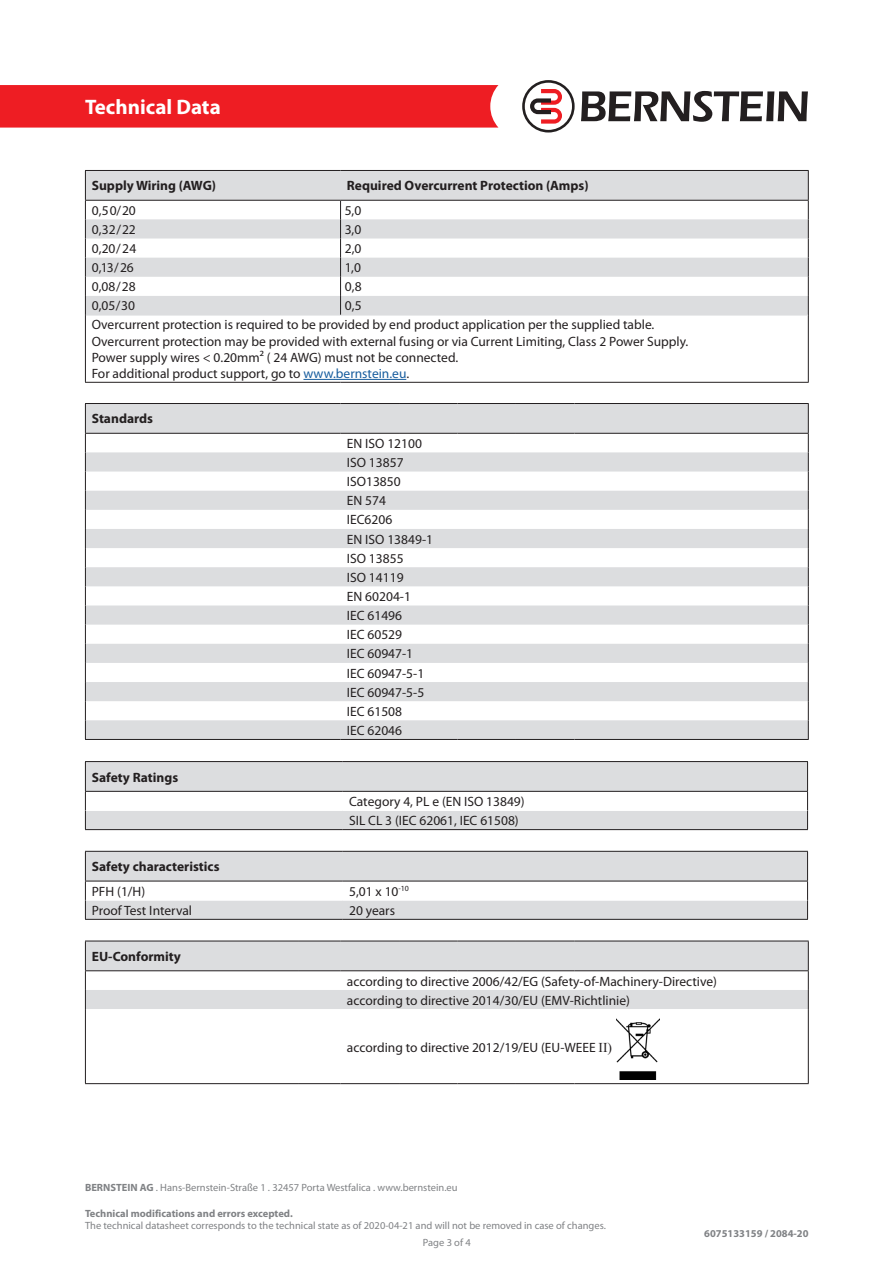
<style>
.page{position:relative;width:893px;height:1263px;background:#fff}
.page>*{position:absolute;margin:0;border:0;box-sizing:border-box;transform-origin:0 0}
.t1{font:700 21px "Myriad Pro";color:#fff}
.Copy_Regular_DE{font:13.5px/16.2px "Myriad Pro";color:#231f20}
.t2{font:700 13.5px "Myriad Pro";color:#231f20}
.Tabellentext{font:13.5px "Myriad Pro";letter-spacing:-.005em;color:#231f20}
.t3{font:10.5px/16.8px "Myriad Pro";color:#808285}
.t4{font:700 10.5px "Myriad Pro";color:#808285}
.s1{color:#175d9e}
.s2{font-family:"Times New Roman"}
.s3{font-weight:700}
</style>
<div class="page">
<div style="left:0;top:85px;width:498px;height:43px;background:#ee1d23"></div>
<svg style="left:581px;top:91px;width:227px;height:31px"></svg>
<svg style="left:522px;top:80px;width:53px;height:53px"></svg>
<svg style="left:86px;top:404px;width:722px;height:335px;fill:#dcdddf"></svg>
<svg style="left:85px;top:404px;width:1px;height:335px"></svg>
<svg style="left:808px;top:404px;width:1px;height:335px"></svg>
<hr style="left:85px;top:403px;width:256px;height:1px;background:#231f20">
<hr style="left:341px;top:403px;width:58px;height:1px;background:#231f20">
<hr style="left:399px;top:403px;width:58px;height:1px;background:#231f20">
<hr style="left:457px;top:403px;width:59px;height:1px;background:#231f20">
<hr style="left:516px;top:403px;width:58px;height:1px;background:#231f20">
<hr style="left:574px;top:403px;width:235px;height:1px;background:#231f20">
<hr style="left:85px;top:433px;width:256px;height:1px;background:#231f20">
<hr style="left:341px;top:433px;width:58px;height:1px;background:#231f20">
<hr style="left:399px;top:433px;width:58px;height:1px;background:#231f20">
<hr style="left:457px;top:433px;width:59px;height:1px;background:#231f20">
<hr style="left:516px;top:433px;width:58px;height:1px;background:#231f20">
<hr style="left:574px;top:433px;width:235px;height:1px;background:#231f20">
<hr style="left:85px;top:739px;width:256px;height:1px;background:#231f20">
<hr style="left:341px;top:739px;width:58px;height:1px;background:#231f20">
<hr style="left:399px;top:739px;width:58px;height:1px;background:#231f20">
<hr style="left:457px;top:739px;width:59px;height:1px;background:#231f20">
<hr style="left:516px;top:739px;width:58px;height:1px;background:#231f20">
<hr style="left:574px;top:739px;width:235px;height:1px;background:#231f20">
<svg style="left:86px;top:852px;width:721px;height:67px;fill:#dcdddf"></svg>
<hr style="left:85px;top:851px;width:258px;height:1px;background:#231f20">
<svg style="left:85px;top:852px;width:1px;height:67px"></svg>
<hr style="left:343px;top:851px;width:465px;height:1px;background:#231f20">
<hr style="left:85px;top:881px;width:258px;height:1px;background:#231f20">
<hr style="left:343px;top:881px;width:465px;height:1px;background:#231f20">
<hr style="left:86px;top:900px;width:257px;height:1px;background:#fff">
<hr style="left:343px;top:900px;width:464px;height:1px;background:#fff">
<hr style="left:85px;top:919px;width:258px;height:1px;background:#231f20">
<hr style="left:343px;top:919px;width:465px;height:1px;background:#231f20">
<svg style="left:807px;top:852px;width:1px;height:67px"></svg>
<hr style="left:808px;top:315px;width:1px;height:67px;background:#231f20">
<hr style="left:86px;top:315px;width:255px;height:1px;background:#dcdddf">
<hr style="left:341px;top:315px;width:467px;height:1px;background:#dcdddf">
<svg style="left:85px;top:171px;width:724px;height:144px"></svg>
<hr style="left:85px;top:315px;width:1px;height:67px;background:#231f20">
<hr style="left:85px;top:170px;width:256px;height:1px;background:#231f20">
<hr style="left:341px;top:170px;width:468px;height:1px;background:#231f20">
<hr style="left:85px;top:382px;width:256px;height:1px;background:#231f20">
<hr style="left:341px;top:382px;width:468px;height:1px;background:#231f20">
<hr style="left:303px;top:379px;width:103px;height:1px;background:#175d9e">
<svg style="left:86px;top:762px;width:721px;height:67px;fill:#dcdddf"></svg>
<hr style="left:85px;top:761px;width:258px;height:1px;background:#231f20">
<svg style="left:85px;top:762px;width:1px;height:67px"></svg>
<hr style="left:343px;top:761px;width:465px;height:1px;background:#231f20">
<hr style="left:85px;top:791px;width:258px;height:1px;background:#231f20">
<hr style="left:343px;top:791px;width:465px;height:1px;background:#231f20">
<hr style="left:86px;top:810px;width:257px;height:1px;background:#fff">
<hr style="left:343px;top:810px;width:464px;height:1px;background:#fff">
<hr style="left:85px;top:829px;width:258px;height:1px;background:#231f20">
<hr style="left:343px;top:829px;width:465px;height:1px;background:#231f20">
<svg style="left:807px;top:762px;width:1px;height:67px"></svg>
<div style="left:86px;top:942px;width:722px;height:28px;background:#dcdddf"></div>
<svg style="left:86px;top:971px;width:722px;height:112px"></svg>
<hr style="left:85px;top:1083px;width:213px;height:1px;background:#231f20">
<hr style="left:298px;top:1083px;width:43px;height:1px;background:#231f20">
<hr style="left:341px;top:1083px;width:58px;height:1px;background:#231f20">
<hr style="left:399px;top:1083px;width:58px;height:1px;background:#231f20">
<hr style="left:457px;top:1083px;width:59px;height:1px;background:#231f20">
<hr style="left:516px;top:1083px;width:58px;height:1px;background:#231f20">
<hr style="left:574px;top:1083px;width:235px;height:1px;background:#231f20">
<svg style="left:85px;top:942px;width:1px;height:67px"></svg>
<svg style="left:808px;top:942px;width:1px;height:67px"></svg>
<hr style="left:85px;top:1009px;width:1px;height:74px;background:#231f20">
<hr style="left:808px;top:1009px;width:1px;height:74px;background:#231f20">
<hr style="left:85px;top:941px;width:213px;height:1px;background:#231f20">
<hr style="left:298px;top:941px;width:43px;height:1px;background:#231f20">
<hr style="left:341px;top:941px;width:58px;height:1px;background:#231f20">
<hr style="left:399px;top:941px;width:58px;height:1px;background:#231f20">
<hr style="left:457px;top:941px;width:59px;height:1px;background:#231f20">
<hr style="left:516px;top:941px;width:58px;height:1px;background:#231f20">
<hr style="left:574px;top:941px;width:235px;height:1px;background:#231f20">
<hr style="left:85px;top:970px;width:213px;height:1px;background:#231f20">
<hr style="left:298px;top:970px;width:43px;height:1px;background:#231f20">
<hr style="left:341px;top:970px;width:58px;height:1px;background:#231f20">
<hr style="left:399px;top:970px;width:58px;height:1px;background:#231f20">
<hr style="left:457px;top:970px;width:59px;height:1px;background:#231f20">
<hr style="left:516px;top:970px;width:58px;height:1px;background:#231f20">
<hr style="left:574px;top:970px;width:235px;height:1px;background:#231f20">
<img style="left:617px;top:1018px;width:43px;height:61px">
<h1 class="t1" style="left:85px;top:93px;width:137px">Technical Data</h1>
<p class="t2" style="left:92px;top:177px;width:126px">Supply Wiring (AWG)</p>
<p class="t2" style="left:347px;top:177px;width:243px">Required Overcurrent Protection (Amps)</p>
<p class="Tabellentext" style="left:92px;top:202px;width:46px">0,50/20</p>
<p class="Tabellentext" style="left:345px;top:202px;width:18px">5,0</p>
<p class="Tabellentext" style="left:92px;top:221px;width:46px">0,32/22</p>
<p class="Tabellentext" style="left:345px;top:221px;width:18px">3,0</p>
<p class="Tabellentext" style="left:92px;top:240px;width:46px">0,20/24</p>
<p class="Tabellentext" style="left:345px;top:240px;width:18px">2,0</p>
<p class="Tabellentext" style="left:92px;top:259px;width:44px">0,13/ 26</p>
<p class="Tabellentext" style="left:345px;top:259px;width:18px">1,0</p>
<p class="Tabellentext" style="left:92px;top:279px;width:45px">0,08/28</p>
<p class="Tabellentext" style="left:345px;top:279px;width:18px">0,8</p>
<p class="Tabellentext" style="left:92px;top:297px;width:45px">0,05/30</p>
<p class="Tabellentext" style="left:345px;top:297px;width:18px">0,5</p>
<p class="Copy_Regular_DE" style="left:92px;top:317px;width:564px">Overcurrent protection is required to be provided by end product application per the supplied table.</p>
<p class="Copy_Regular_DE" style="left:92px;top:333px;width:598px">Overcurrent protection may be provided with external fusing or via Current Limiting, Class 2 Power Supply.</p>
<p class="Copy_Regular_DE" style="left:92px;top:349px;width:368px">Power supply wires &lt; 0.20mm² ( 24 AWG) must not be connected.<br>For additional product support, go to <span class="s1">www.bernstein.eu</span>.</p>
<p class="t2" style="left:92px;top:410px;width:63px">Standards</p>
<p class="t2" style="left:92px;top:768px;width:88px">Safety Ratings</p>
<p class="Copy_Regular_DE" style="left:347px;top:435px;width:77px">EN ISO 12100</p>
<p class="Copy_Regular_DE" style="left:347px;top:454px;width:58px">ISO 13857</p>
<p class="Copy_Regular_DE" style="left:347px;top:473px;width:55px">ISO13850</p>
<p class="Copy_Regular_DE" style="left:347px;top:492px;width:41px">EN 574</p>
<p class="Copy_Regular_DE" style="left:347px;top:512px;width:47px">IEC6206</p>
<p class="Copy_Regular_DE" style="left:347px;top:531px;width:88px">EN ISO 13849-1</p>
<p class="Copy_Regular_DE" style="left:347px;top:550px;width:58px">ISO 13855</p>
<p class="Copy_Regular_DE" style="left:347px;top:569px;width:58px">ISO 14119</p>
<p class="Copy_Regular_DE" style="left:347px;top:588px;width:66px">EN 60204-1</p>
<p class="Copy_Regular_DE" style="left:347px;top:607px;width:57px">IEC 61496</p>
<p class="Copy_Regular_DE" style="left:347px;top:626px;width:57px">IEC 60529</p>
<p class="Copy_Regular_DE" style="left:347px;top:645px;width:68px">IEC 60947-1</p>
<p class="Copy_Regular_DE" style="left:347px;top:665px;width:79px">IEC 60947-5-1</p>
<p class="Copy_Regular_DE" style="left:347px;top:684px;width:79px">IEC 60947-5-5</p>
<p class="Copy_Regular_DE" style="left:347px;top:703px;width:57px">IEC 61508</p>
<p class="Copy_Regular_DE" style="left:347px;top:722px;width:57px">IEC 62046</p>
<p class="Copy_Regular_DE" style="left:349px;top:793px;width:177px">Category 4, PL e (EN ISO 13849)</p>
<p class="Copy_Regular_DE" style="left:349px;top:812px;width:171px">SIL CL 3 (IEC 62061, IEC 61508)</p>
<p class="t2" style="left:92px;top:858px;width:129px">Safety characteristics</p>
<p class="Copy_Regular_DE" style="left:92px;top:883px;width:55px">PFH (1/H)</p>
<p class="Copy_Regular_DE" style="left:349px;top:883px;width:61px">5,01 x 10<sup>-10</sup></p>
<p class="Copy_Regular_DE" style="left:92px;top:902px;width:102px">Proof Test Interval</p>
<p class="Copy_Regular_DE" style="left:349px;top:902px;width:47px">20 years</p>
<p class="t2" style="left:92px;top:948px;width:91px">EU-Conformity</p>
<p class="Copy_Regular_DE" style="left:347px;top:973px;width:372px">according to directive 2006/42/EG (Safety-of-Machinery-Directive)</p>
<p class="Copy_Regular_DE" style="left:347px;top:992px;width:285px">according to directive 2014/30/EU (EMV-Richtlinie)</p>
<p class="Copy_Regular_DE" style="left:347px;top:1039px;width:267px">according to directive 2012/19/EU (EU-WEEE <span class="s2">II)</span></p>
<p class="t3" style="left:85px;top:1179px;width:374px"><span class="s3">BERNSTEIN AG</span> . Hans-Bernstein-Straße 1 . 32457 Porta Westfalica . www.bernstein.eu</p>
<p class="t4" style="left:85px;top:1206px;width:209px">Technical modifications and errors excepted.</p>
<p class="t3" style="left:423px;top:1217px;width:184px;text-indent:-338px">The technical datasheet corresponds to the technical state as of 2020-04-21 and will not be removed in case of changes.<br>Page 3 of 4</p>
<p class="t4" style="left:704px;top:1227px;width:106px">6075133159 / 2084-20</p>
</div>
